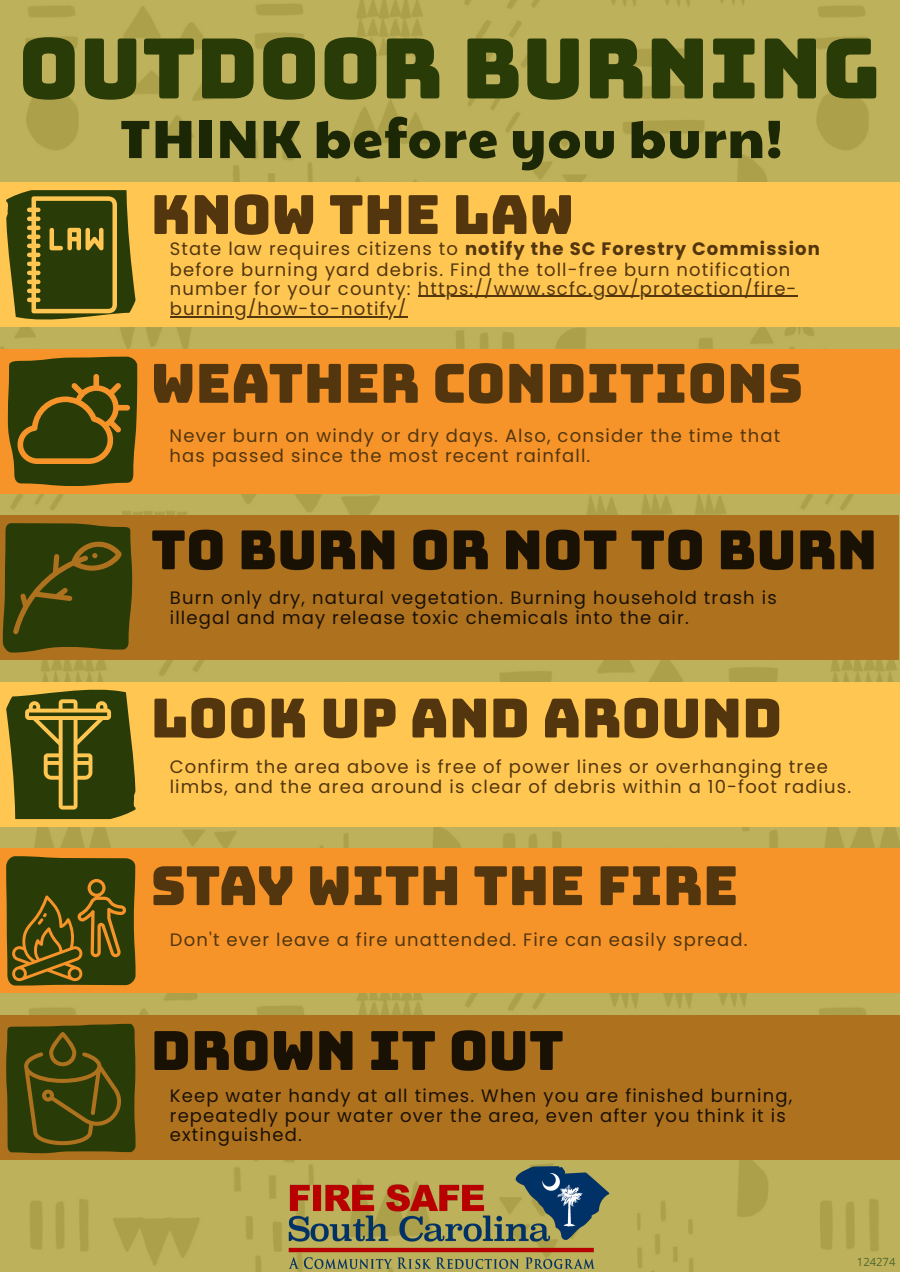
<style>
.page{position:relative;width:900px;height:1272px;background:#fff}
.page>*{position:absolute;margin:0;border:0;box-sizing:border-box;transform-origin:0 0}
.t1{font:83.25px "Bungee";color:#293b07}
.t2{font:54px "Bungee";color:#53360e}
.t3{font:54px "Bungee";color:#1a1105}
.t4{font:54px "Paytone One";letter-spacing:.02em;color:#1c2805}
.t5{font:18px/19.8px "Poppins";letter-spacing:.065em;color:#53360e}
.t6{font:18px/19.6px "Poppins";letter-spacing:.065em;color:#1a1105}
.t7{font:11.25px "Open Sans";color:#51662b}
.s1{font-weight:700}
</style>
<div class="page">
<img style="left:0;top:993px;width:900px;height:279px">
<img style="left:0;top:0;width:900px;height:849px">
<div style="left:0;top:1015px;width:900px;height:144px;background:#ae711e"></div>
<div style="left:0;top:849px;width:900px;height:144px;background:#f69429"></div>
<div style="left:0;top:682px;width:900px;height:144px;background:#ffc652"></div>
<div style="left:0;top:516px;width:899px;height:144px;background:#ae711e"></div>
<div style="left:0;top:349px;width:900px;height:144px;background:#f69429"></div>
<div style="left:0;top:183px;width:900px;height:144px;background:#ffc652"></div>
<hr style="left:418px;top:296px;width:380px;height:1px;background:#53360e">
<hr style="left:170px;top:316px;width:238px;height:1px;background:#53360e">
<img style="left:280px;top:1159px;width:339px;height:113px">
<svg style="left:6px;top:190px;width:130px;height:130px"></svg>
<svg style="left:8px;top:357px;width:129px;height:129px"></svg>
<svg style="left:3px;top:523px;width:129px;height:129px;background:#3c420a"></svg>
<svg style="left:6px;top:690px;width:130px;height:129px"></svg>
<svg style="left:6px;top:1024px;width:130px;height:129px;background:#3e430a"></svg>
<svg style="left:6px;top:856px;width:130px;height:130px;background:#4e4b0d"></svg>
<p class="t1" style="left:18px;top:27px;width:864px">OUTDOOR BURNING</p>
<p class="t4" style="left:120px;top:98px;width:664px">THINK before you burn!</p>
<p class="t2" style="left:151px;top:188px;width:425px">KNOW THE LAW</p>
<p class="t5" style="left:170px;top:239px;width:651px">State law requires citizens to <span class="s1">notify the SC Forestry Commission </span>before burning yard debris. Find the toll-free burn notification number for your county: https://www.scfc.gov/protection/fire&shy;burning/how-to-notify/</p>
<p class="t2" style="left:151px;top:356px;width:654px">WEATHER CONDITIONS</p>
<p class="t5" style="left:170px;top:425px;width:612px;line-height:20.2px">Never burn on windy or dry days. Also, consider the time that has passed since the most recent rainfall.</p>
<p class="t3" style="left:151px;top:523px;width:728px">TO BURN OR NOT TO BURN</p>
<p class="t6" style="left:170px;top:587px;width:608px;line-height:20.2px">Burn only dry, natural vegetation. Burning household trash is illegal and may release toxic chemicals into the air.</p>
<p class="t2" style="left:151px;top:691px;width:633px">LOOK UP AND AROUND</p>
<p class="t5" style="left:170px;top:757px;width:683px;line-height:20.2px">Confirm the area above is free of power lines or overhanging tree limbs, and the area around is clear of debris within a 10-foot radius.</p>
<p class="t2" style="left:151px;top:859px;width:589px">STAY WITH THE FIRE</p>
<p class="t5" style="left:170px;top:929px;width:579px">Don't ever leave a fire unattended. Fire can easily spread.</p>
<p class="t3" style="left:151px;top:1023px;width:415px">DROWN IT OUT</p>
<p class="t6" style="left:170px;top:1085px;width:624px">Keep water handy at all times. When you are finished burning, repeatedly pour water over the area, even after you think it is extinguished.</p>
<p class="t7" style="left:857px;top:1254px;width:40px">124274</p>
</div>
